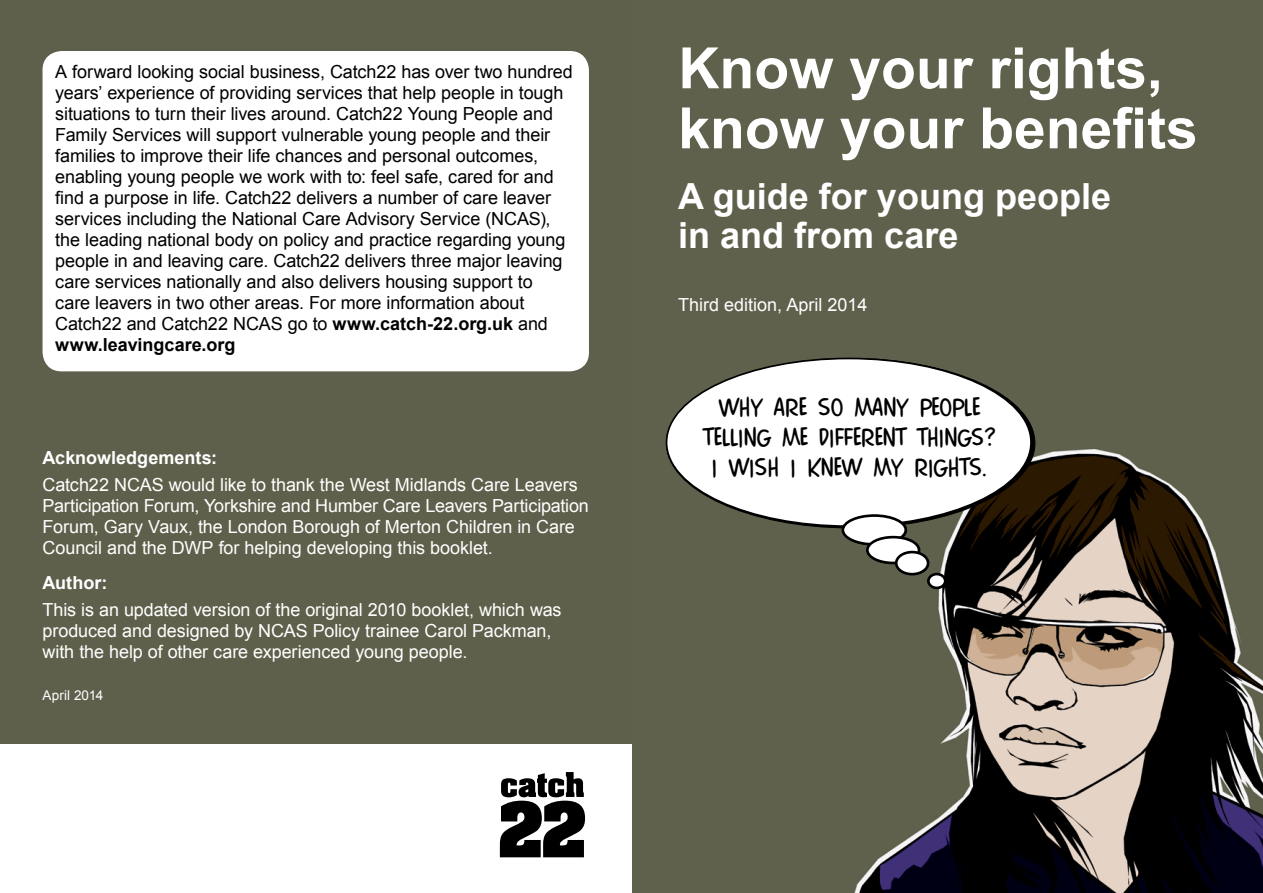
<style>
.page{position:relative;width:1263px;height:893px;background:#5f604b}
.page>*{position:absolute;margin:0;border:0;box-sizing:border-box;transform-origin:0 0}
.t1{font:700 57px/60px "Arial";color:#fff}
.t2{font:700 36px/39px "Arial";color:#fff}
.t3{font:22.5px/30px "Comics Car Toon";letter-spacing:.005em;color:#000;text-align:center}
.t4{font:18px/21px "Arial";letter-spacing:-.005em;color:#000}
.t5{font:18px/21px "Arial";letter-spacing:-.005em;color:#fff}
.t6{font:700 18px "Arial";color:#fff}
.t7{font:13.5px "Arial";letter-spacing:.01em;color:#fff}
.s1{font-weight:700}
</style>
<div class="page">
<img style="left:631px;top:357px;width:632px;height:536px">
<div style="left:0;top:744px;width:631px;height:149px;background:#fff"></div>
<div style="left:43px;top:51px;width:546px;height:320px;background:#fff;border-radius:19px"></div>
<div style="left:666px;top:358px;width:365px;height:168px;background:#fff;border-radius:50%"></div>
<div style="left:843px;top:516px;width:63px;height:29px;background:#000;border-radius:50%"></div>
<div style="left:843px;top:516px;width:63px;height:28px;background:#fff;border-radius:50%"></div>
<div style="left:841px;top:514px;width:66px;height:32px;border:3px solid #000;border-radius:50%"></div>
<div style="left:867px;top:536px;width:53px;height:28px;border:1px solid #000;border-radius:50%"></div>
<div style="left:867px;top:537px;width:52px;height:26px;background:#fff;border-radius:50%"></div>
<div style="left:866px;top:536px;width:54px;height:28px;border:3px solid #000;border-radius:50%"></div>
<div style="left:896px;top:552px;width:32px;height:22px;background:#fff;border-radius:50%"></div>
<div style="left:895px;top:551px;width:34px;height:24px;border:3px solid #000;border-radius:50%"></div>
<div style="left:928px;top:574px;width:17px;height:14px;background:#fff;border-radius:50%"></div>
<div style="left:927px;top:573px;width:19px;height:16px;border:3px solid #000;border-radius:50%"></div>
<svg style="left:500px;top:772px;width:85px;height:85px"></svg>
<p class="t4" style="left:55px;top:61px;width:519px">A forward looking social business, Catch22 has over two hundred years’ experience of providing services that help people in tough situations to turn their lives around. Catch22 Young People and Family Services will support vulnerable young people and their families to improve their life chances and personal outcomes, enabling young people we work with to: feel safe, cared for and find a purpose in life. Catch22 delivers a number of care leaver services including the National Care Advisory Service (NCAS), the leading national body on policy and practice regarding young people in and leaving care. Catch22 delivers three major leaving care services nationally and also delivers housing support to<br>care leavers in two other areas. For more information about Catch22 and Catch22 NCAS go to <span class="s1">www.catch-22.org.uk</span> and <span class="s1">www.leavingcare.org</span></p>
<p class="t6" style="left:43px;top:445px;width:176px">Acknowledgements:</p>
<p class="t5" style="left:43px;top:474px;width:548px">Catch22 NCAS would like to thank the West Midlands Care Leavers Participation Forum, Yorkshire and Humber Care Leavers Participation Forum, Gary Vaux, the London Borough of Merton Children in Care Council and the DWP for helping developing this booklet.</p>
<p class="t6" style="left:43px;top:570px;width:66px">Author:</p>
<p class="t5" style="left:43px;top:599px;width:521px">This is an updated version of the original 2010 booklet, which was produced and designed by NCAS Policy trainee Carol Packman, with the help of other care experienced young people.</p>
<p class="t7" style="left:43px;top:687px;width:62px">April 2014</p>
<h1 class="t1" style="left:678px;top:40px;width:521px">Know your rights, know your benefits</h1>
<h2 class="t2" style="left:678px;top:177px;width:434px">A guide for young people in and from care</h2>
<p class="t5" style="left:678px;top:294px;width:191px">Third edition, April 2014</p>
<p class="t3" style="left:703px;top:392px;width:294px">WHY ARE SO MANY PEOPLE<br>TELLING ME DIFFERENT THINGS?<br>I WISH I KNEW MY RIGHTS.</p>
</div>
